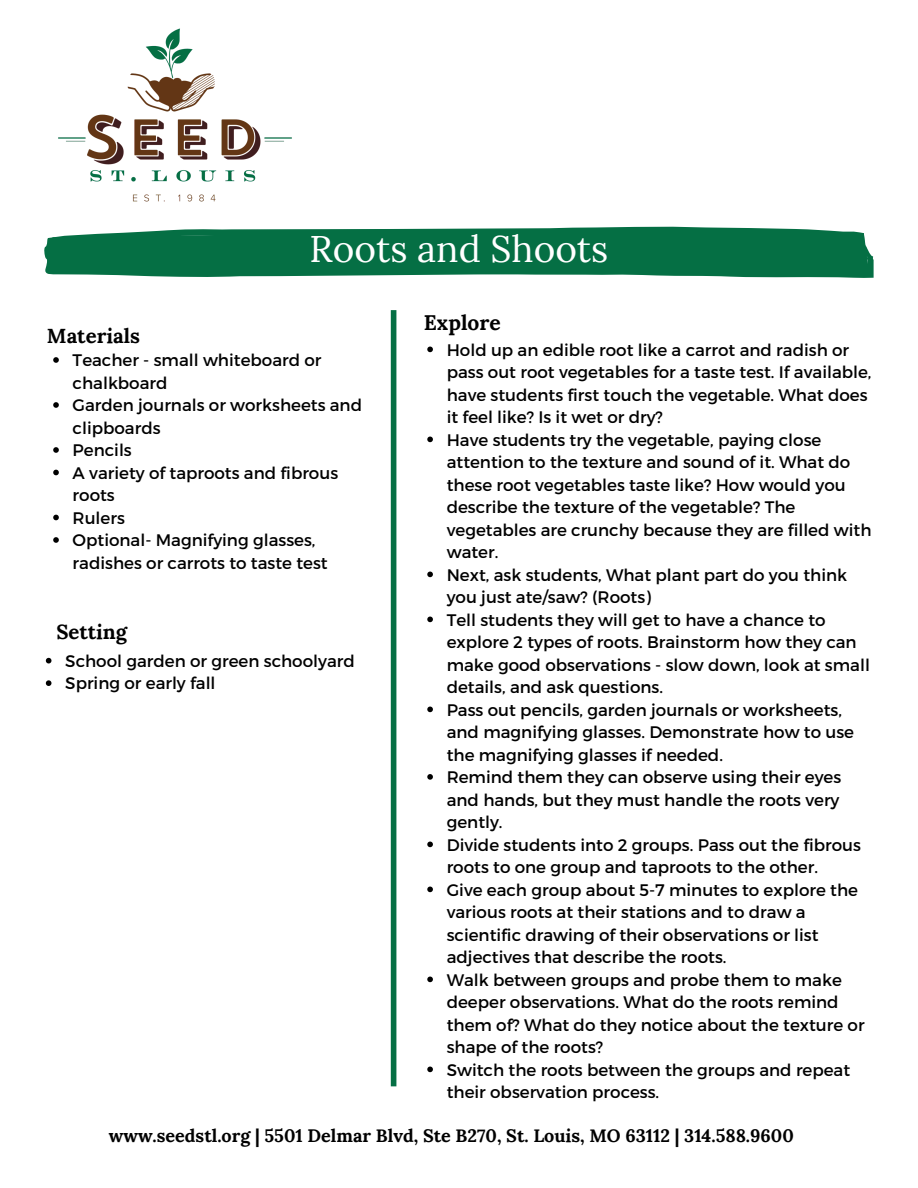
<style>
.page{position:relative;width:918px;height:1188px;background:#fff}
.page>*{position:absolute;margin:0;border:0;box-sizing:border-box;transform-origin:0 0}
.t1{font:37.05px "Lora";color:#fff}
.t2{font:700 21px "Lora";color:#000}
.t3{font:700 20.4px "Lora";color:#000}
.t4{font:700 18px "Lora";color:#000}
.t5{font:16.8px/22.5px "Montserrat";color:#000}
</style>
<div class="page">
<img style="left:58px;top:28px;width:234px;height:174px">
<div style="left:391px;top:310px;width:5px;height:776px;background:#056f44"></div>
<svg style="left:427px;top:347px;width:6px;height:5px"></svg>
<svg style="left:427px;top:437px;width:6px;height:5px"></svg>
<svg style="left:427px;top:572px;width:6px;height:5px"></svg>
<svg style="left:427px;top:617px;width:6px;height:5px"></svg>
<svg style="left:427px;top:707px;width:6px;height:5px"></svg>
<svg style="left:427px;top:774px;width:6px;height:6px"></svg>
<svg style="left:427px;top:842px;width:6px;height:5px"></svg>
<svg style="left:427px;top:887px;width:6px;height:5px"></svg>
<svg style="left:427px;top:977px;width:6px;height:5px"></svg>
<svg style="left:427px;top:1067px;width:6px;height:5px"></svg>
<svg style="left:44px;top:227px;width:829px;height:51px;background:#1d7d56"></svg>
<svg style="left:46px;top:658px;width:5px;height:5px"></svg>
<svg style="left:46px;top:680px;width:5px;height:6px"></svg>
<svg style="left:53px;top:357px;width:6px;height:6px"></svg>
<svg style="left:53px;top:402px;width:6px;height:6px"></svg>
<svg style="left:53px;top:447px;width:6px;height:6px"></svg>
<svg style="left:53px;top:470px;width:6px;height:5px"></svg>
<svg style="left:53px;top:515px;width:6px;height:5px"></svg>
<svg style="left:53px;top:537px;width:6px;height:6px"></svg>
<h1 class="t1" style="left:250px;top:225px;width:419px">Adaptation Introduction</h1>
<h1 class="t1" style="left:310px;top:225px;width:300px">Roots and Shoots</h1>
<p class="t2" style="left:424px;top:309px;width:79px">Explore</p>
<p class="t5" style="left:447px;top:337px;width:426px">Hold up an edible root like a carrot and radish or pass out root vegetables for a taste test. If available, have students first touch the vegetable. What does it feel like? Is it wet or dry?<br>Have students try the vegetable, paying close attention to the texture and sound of it. What do these root vegetables taste like? How would you describe the texture of the vegetable? The vegetables are crunchy because they are filled with water.<br>Next, ask students, What plant part do you think you just ate/saw? (Roots)<br>Tell students they will get to have a chance to explore 2 types of roots. Brainstorm how they can make good observations - slow down, look at small details, and ask questions.<br>Pass out pencils, garden journals or worksheets, and magnifying glasses. Demonstrate how to use the magnifying glasses if needed.<br>Remind them they can observe using their eyes and hands, but they must handle the roots very gently.<br>Divide students into 2 groups. Pass out the fibrous roots to one group and taproots to the other.<br>Give each group about 5-7 minutes to explore the various roots at their stations and to draw a scientific drawing of their observations or list adjectives that describe the roots.<br>Walk between groups and probe them to make deeper observations. What do the roots remind them of? What do they notice about the texture or shape of the roots?<br>Switch the roots between the groups and repeat their observation process.</p>
<p class="t4" style="left:109px;top:1124px;width:686px">www.seedstl.org | 5501 Delmar Blvd, Ste B270, St. Louis, MO 63112 | 314.588.9600</p>
<p class="t3" style="left:47px;top:322px;width:95px">Materials</p>
<p class="t5" style="left:73px;top:348px;width:291px">Teacher - small whiteboard or chalkboard<br>Garden journals or worksheets and clipboards<br>Pencils<br>A variety of taproots and fibrous roots<br>Rulers<br>Optional- Magnifying glasses, radishes or carrots to taste test</p>
<p class="t3" style="left:56px;top:619px;width:72px">Setting</p>
<p class="t5" style="left:65px;top:649px;width:291px">School garden or green schoolyard<br>Spring or early fall</p>
</div>
